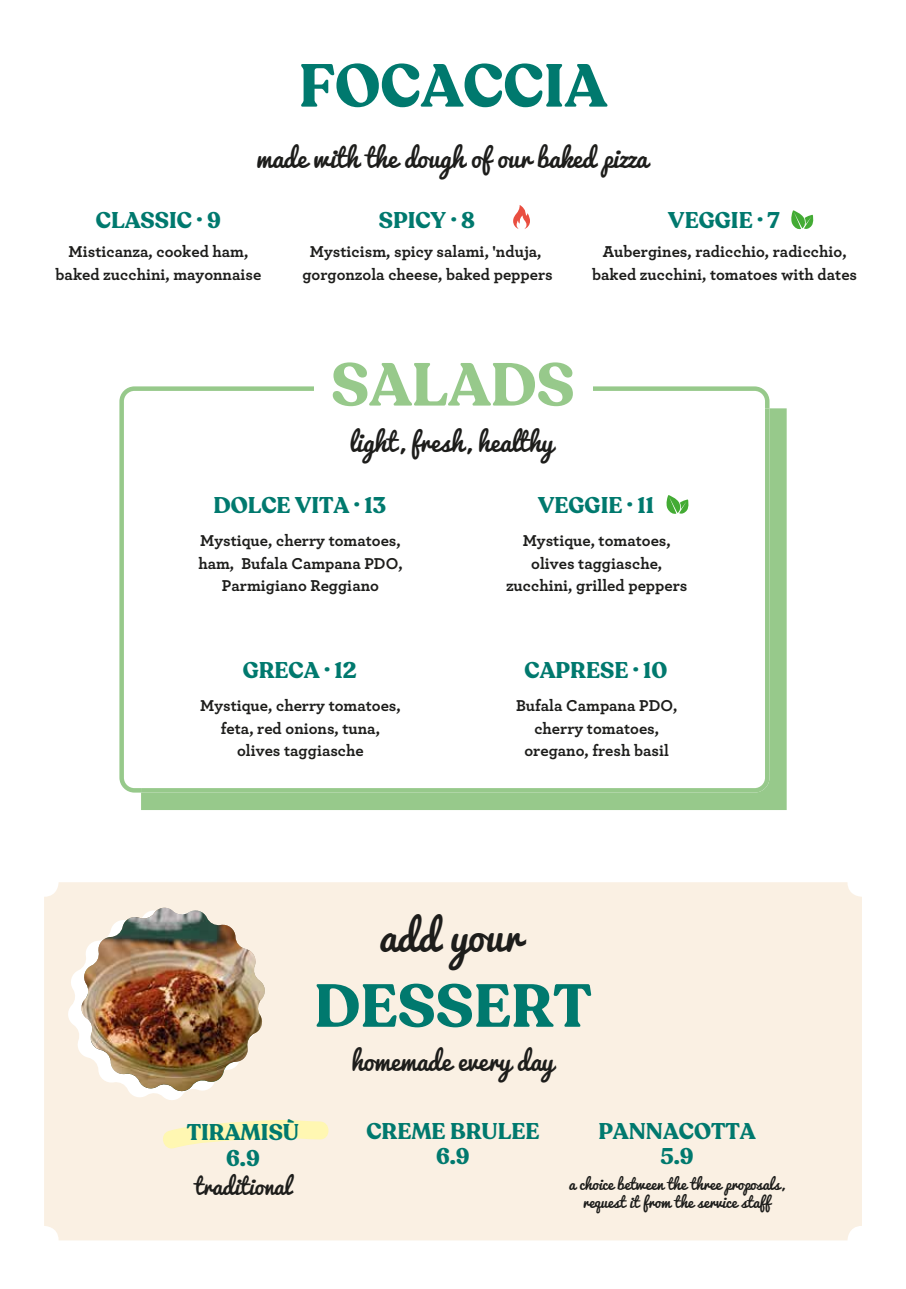
<style>
.page{position:relative;width:906px;height:1289px;background:#fff}
.page>*{position:absolute;margin:0;border:0;box-sizing:border-box;transform-origin:0 0}
.t1{font:700 60px "Recoleta";color:#00796e}
.t2{font:700 60px "Recoleta";color:#97c98b}
.t3{font:40.5px "Pacifico";letter-spacing:-.005em;color:#1d1d1b}
.t4{font:25.5px "Pacifico";letter-spacing:-.005em;color:#1d1d1b}
.t5{font:700 22.5px/25.5px "Recoleta";color:#00796e;text-align:center}
.t6{font:22.5px "Pacifico";letter-spacing:-.005em;color:#1d1d1b}
.t7{font:700 16.5px/22.5px "Archer Pro";color:#1d1d1b;text-align:center}
.t8{font:15px/18px "Pacifico";letter-spacing:-.005em;color:#1d1d1b;text-align:center}
</style>
<div class="page">
<svg style="left:119px;top:386px;width:650px;height:406px"></svg>
<div style="left:141px;top:408px;width:645px;height:402px;background:#97c98b"></div>
<svg style="left:141px;top:408px;width:628px;height:384px"></svg>
<div style="left:314px;top:377px;width:278px;height:27px;background:#fff"></div>
<div style="left:44px;top:882px;width:818px;height:358px;background:#faf0e3;border-radius:15px"></div>
<svg style="left:163px;top:1120px;width:166px;height:29px"></svg>
<svg style="left:791px;top:210px;width:23px;height:20px"></svg>
<svg style="left:665px;top:495px;width:24px;height:19px"></svg>
<svg style="left:68px;top:970px;width:117px;height:130px"></svg>
<img style="left:80px;top:907px;width:185px;height:185px">
<svg style="left:513px;top:205px;width:17px;height:24px"></svg>
<h1 class="t1" style="left:299px;top:47px;width:310px">FOCACCIA</h1>
<h3 class="t4" style="left:256px;top:144px;width:393px">made with the dough of our baked pizza</h3>
<h3 class="t5" style="left:96px;top:208px;width:126px">CLASSIC · 9</h3>
<h3 class="t5" style="left:379px;top:208px;width:98px">SPICY · 8</h3>
<h3 class="t5" style="left:668px;top:208px;width:113px">VEGGIE · 7</h3>
<p class="t7" style="left:56px;top:239px;width:207px">Misticanza, cooked ham, baked zucchini, mayonnaise</p>
<p class="t7" style="left:302px;top:239px;width:252px">Mysticism, spicy salami, 'nduja, gorgonzola cheese, baked peppers</p>
<p class="t7" style="left:592px;top:239px;width:266px">Aubergines, radicchio, radicchio, baked zucchini, tomatoes with dates</p>
<h1 class="t2" style="left:331px;top:346px;width:245px">SALADS</h1>
<h3 class="t4" style="left:349px;top:428px;width:205px">light, fresh, healthy</h3>
<h3 class="t5" style="left:213px;top:493px;width:174px">DOLCE VITA · 13</h3>
<h3 class="t5" style="left:538px;top:493px;width:117px">VEGGIE · 11</h3>
<p class="t7" style="left:198px;top:528px;width:206px">Mystique, cherry tomatoes, ham, Bufala Campana PDO,<br>Parmigiano Reggiano</p>
<p class="t7" style="left:506px;top:528px;width:183px">Mystique, tomatoes, olives taggiasche, zucchini, grilled peppers</p>
<h3 class="t5" style="left:243px;top:658px;width:116px">GRECA · 12</h3>
<h3 class="t5" style="left:524px;top:658px;width:144px">CAPRESE · 10</h3>
<p class="t7" style="left:200px;top:693px;width:202px">Mystique, cherry tomatoes, feta, red onions, tuna, olives taggiasche</p>
<p class="t7" style="left:516px;top:693px;width:163px">Bufala Campana PDO, cherry tomatoes, oregano, fresh basil</p>
<h2 class="t3" style="left:379px;top:914px;width:144px">add your</h2>
<h1 class="t1" style="left:314px;top:967px;width:279px">DESSERT</h1>
<h3 class="t5" style="left:187px;top:1120px;width:114px">TIRAMISÙ<br>6.9</h3>
<h3 class="t4" style="left:351px;top:1047px;width:204px">homemade every day</h3>
<h3 class="t5" style="left:366px;top:1118px;width:174px">CREME BRULEE<br>6.9</h3>
<h3 class="t5" style="left:598px;top:1118px;width:159px">PANNACOTTA<br>5.9</h3>
<h3 class="t6" style="left:194px;top:1174px;width:98px">traditional</h3>
<p class="t8" style="left:569px;top:1175px;width:217px">a choice between the three proposals, request it from the service staff</p>
</div>
